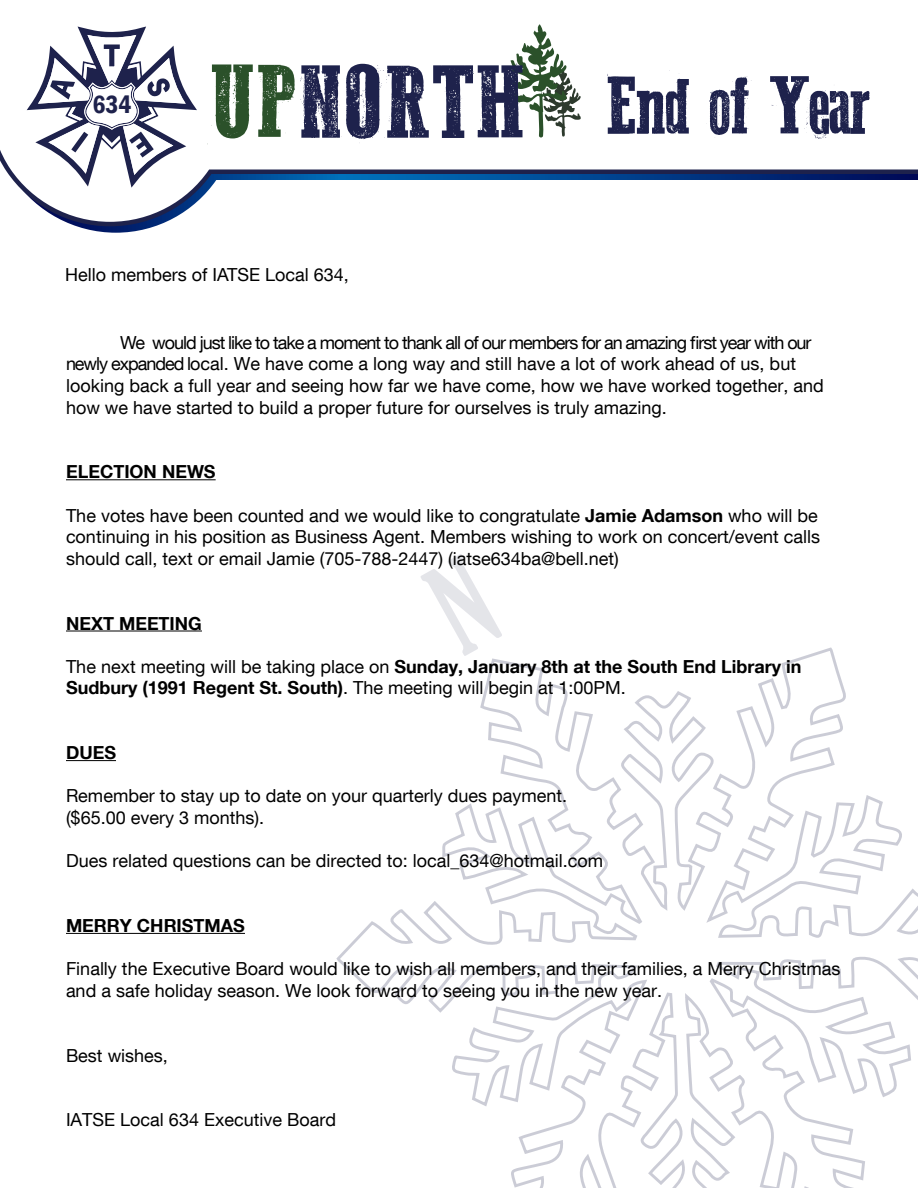
<style>
.page{position:relative;width:918px;height:1188px;background:#fff}
.page>*{position:absolute;margin:0;border:0;box-sizing:border-box;transform-origin:0 0}
.t1{font:85.5px "Western Bang Bang";letter-spacing:-.02em;color:#1e224c}
.t2{font:600 condensed 25.65px "Franklin Gothic";color:#1e224c}
.t3{font:18px/21.6px "Helvetica Neue LT Com";color:#000}
.t4{font:700 18px/21.6px "Helvetica Neue LT Com";color:#000}
.s1{font-size:107.4px;color:#2b512a}
.s2{font-size:107.4px}
.s3{font-weight:700}
.s4{font-weight:400}
</style>
<div class="page">
<svg style="left:336px;top:647px;width:582px;height:541px"></svg>
<svg style="left:0;top:26px;width:918px;height:203px"></svg>
<svg style="left:510px;top:24px;width:71px;height:114px"></svg>
<svg style="left:27px;top:27px;width:170px;height:161px"></svg>
<hr style="left:66px;top:479px;width:150px;height:1px;background:#000">
<hr style="left:66px;top:631px;width:136px;height:1px;background:#000">
<hr style="left:66px;top:760px;width:50px;height:1px;background:#000">
<hr style="left:66px;top:933px;width:179px;height:1px;background:#000">
<svg style="left:420px;top:647px;width:86px;height:10px"></svg>
<h2 class="t2" style="left:92px;top:88px;width:41px">634</h2>
<h1 class="t1" style="left:209px;top:62px;width:664px"><span class="s1">UP</span><span class="s2">NORTH</span> End of Year</h1>
<p class="t3" style="left:65px;top:264px;width:285px">Hello members of IATSE Local 634,</p>
<p class="t3" style="left:66px;top:331px;width:759px;text-indent:54px">We would just like to take a moment to thank all of our members for an amazing first year with our newly expanded local. We have come a long way and still have a lot of work ahead of us, but looking back a full year and seeing how far we have come, how we have worked together, and how we have started to build a proper future for ourselves is truly amazing.</p>
<p class="t4" style="left:66px;top:461px;width:151px">ELECTION NEWS</p>
<p class="t3" style="left:66px;top:504px;width:756px;text-align:justify">The votes have been counted and we would like to congratulate <span class="s3">Jamie Adamson</span> who will be continuing in his position as Business Agent. Members wishing to work on concert/event calls should call, text or email Jamie (705-788-2447) (iatse634ba@bell.net)</p>
<p class="t4" style="left:66px;top:612px;width:137px">NEXT MEETING</p>
<p class="t4" style="left:66px;top:655px;width:737px"><span class="s4">The next meeting will be taking place on</span> Sunday, January 8th at the South End Library in<br>Sudbury (1991 Regent St. South)<span class="s4">. The meeting will begin at 1:00PM.</span></p>
<p class="t4" style="left:66px;top:742px;width:52px">DUES</p>
<p class="t3" style="left:66px;top:785px;width:503px">Remember to stay up to date on your quarterly dues payment. ($65.00 every 3 months).</p>
<p class="t3" style="left:66px;top:850px;width:539px">Dues related questions can be directed to: local_634@hotmail.com</p>
<p class="t4" style="left:66px;top:914px;width:180px">MERRY CHRISTMAS</p>
<p class="t3" style="left:66px;top:958px;width:776px">Finally the Executive Board would like to wish all members, and their families, a Merry Christmas and a safe holiday season. We look forward to seeing you in the new year.</p>
<p class="t3" style="left:66px;top:1044px;width:103px">Best wishes,</p>
<p class="t3" style="left:66px;top:1109px;width:272px">IATSE Local 634 Executive Board</p>
</div>
